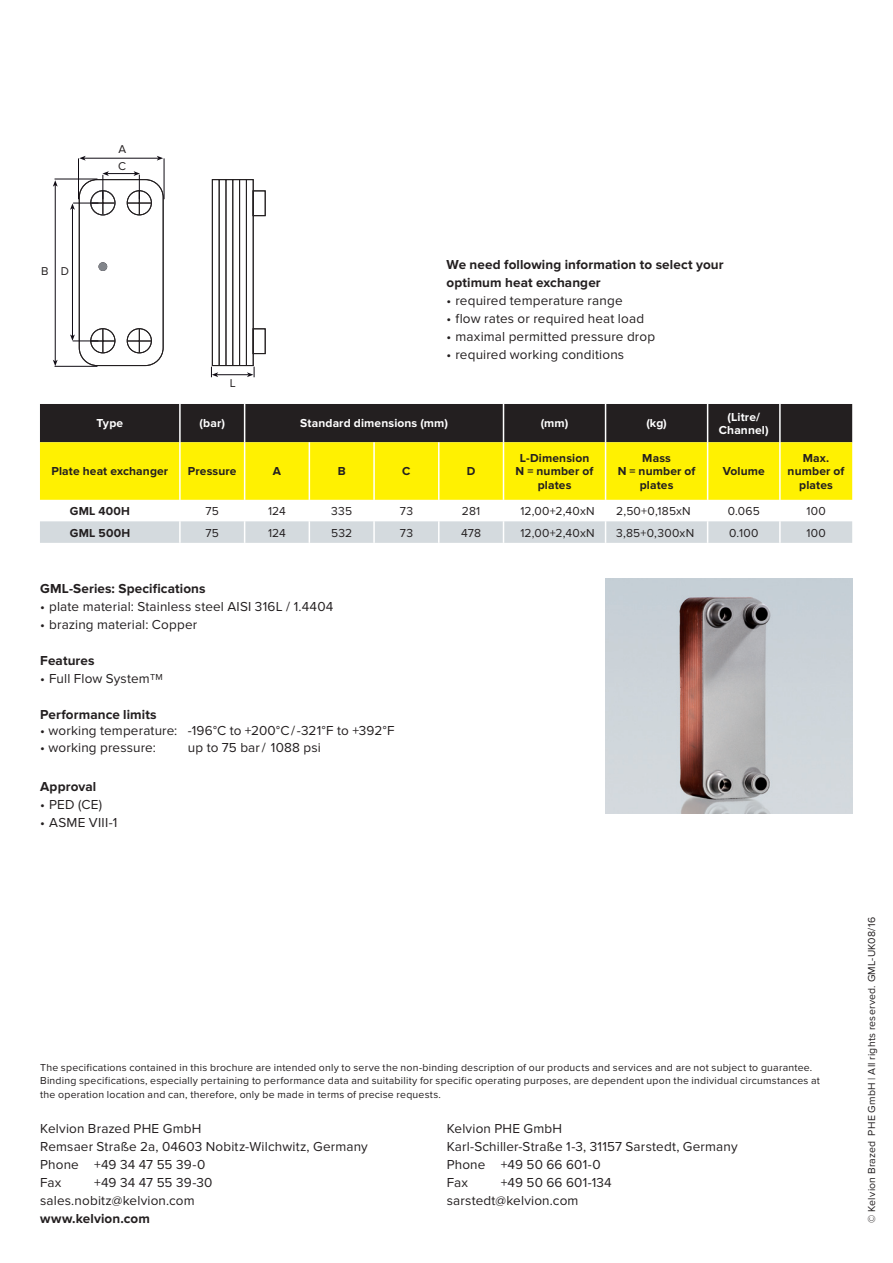
<style>
.page{position:relative;width:893px;height:1263px;background:#fff}
.page>*{position:absolute;margin:0;border:0;box-sizing:border-box;transform-origin:0 0}
.copy-eingerueckt{font:13.5px/18px "Proxima Nova";letter-spacing:.01em;color:#231f20}
.Copy_Bold{font:700 13.5px/18px "Proxima Nova";letter-spacing:.01em;color:#231f20}
.Table_8pt{font:700 12px/13.5px "Proxima Nova";letter-spacing:.01em;color:#231f20;text-align:center}
.Table_8pt-2{font:12px "Proxima Nova";letter-spacing:.02em;color:#231f20}
.Table_8pt-3{font:700 12px/13.5px "Proxima Nova";letter-spacing:.01em;color:#fff;text-align:center}
.t1{font:11.7px/16.8px "Proxima Nova";color:#231f20}
.Footnotes{font:10.5px/13.5px "Proxima Nova";letter-spacing:.02em;color:#231f20}
.Copyright{font:10.5px "Proxima Nova";letter-spacing:.02em;color:#231f20}
</style>
<div class="page">
<img style="left:606px;top:578px;width:246px;height:236px">
<div style="left:40px;top:404px;width:812px;height:38px;background:#231f20"></div>
<div style="left:40px;top:442px;width:812px;height:58px;background:#fff101"></div>
<hr style="left:179px;top:404px;width:2px;height:38px;background:#fff">
<hr style="left:244px;top:404px;width:1px;height:38px;background:#fff">
<hr style="left:503px;top:404px;width:1px;height:38px;background:#fff">
<hr style="left:605px;top:404px;width:1px;height:38px;background:#fff">
<hr style="left:707px;top:404px;width:1px;height:38px;background:#fff">
<hr style="left:779px;top:404px;width:2px;height:38px;background:#fff">
<hr style="left:179px;top:442px;width:2px;height:58px;background:#fff">
<hr style="left:244px;top:442px;width:1px;height:58px;background:#fff">
<hr style="left:309px;top:442px;width:1px;height:58px;background:#fff">
<hr style="left:373px;top:442px;width:2px;height:58px;background:#fff">
<hr style="left:438px;top:442px;width:2px;height:58px;background:#fff">
<hr style="left:503px;top:442px;width:1px;height:58px;background:#fff">
<hr style="left:605px;top:442px;width:1px;height:58px;background:#fff">
<hr style="left:707px;top:442px;width:1px;height:58px;background:#fff">
<hr style="left:779px;top:442px;width:2px;height:58px;background:#fff">
<div style="left:40px;top:521px;width:812px;height:22px;background:#d4dade"></div>
<hr style="left:779px;top:521px;width:2px;height:22px;background:#fff">
<hr style="left:78px;top:158px;width:1px;height:41px;background:#0f0b13">
<hr style="left:164px;top:158px;width:1px;height:41px;background:#0f0b13">
<svg style="left:79px;top:156px;width:7px;height:5px"></svg>
<svg style="left:157px;top:156px;width:6px;height:5px"></svg>
<hr style="left:84px;top:158px;width:74px;height:1px;background:#0f0b13">
<hr style="left:55px;top:179px;width:42px;height:1px;background:#0f0b13">
<hr style="left:55px;top:366px;width:42px;height:1px;background:#0f0b13">
<svg style="left:53px;top:180px;width:5px;height:7px"></svg>
<svg style="left:53px;top:360px;width:5px;height:6px"></svg>
<hr style="left:55px;top:185px;width:1px;height:176px;background:#0f0b13">
<svg style="left:70px;top:171px;width:94px;height:195px"></svg>
<hr style="left:72px;top:208px;width:1px;height:128px;background:#0f0b13">
<svg style="left:211px;top:179px;width:55px;height:198px"></svg>
<hr style="left:217px;top:374px;width:32px;height:1px;background:#0f0b13">
<p class="t1" style="left:118px;top:141px;width:9px">A<br>C</p>
<p class="t1" style="left:41px;top:263px;width:29px">B D</p>
<p class="t1" style="left:230px;top:376px;width:7px">L</p>
<p class="Copy_Bold" style="left:446px;top:256px;width:279px">We need following information to select your optimum heat exchanger</p>
<p class="copy-eingerueckt" style="left:446px;top:292px;width:178px">• required temperature range</p>
<p class="copy-eingerueckt" style="left:446px;top:310px;width:199px">• flow rates or required heat load</p>
<p class="copy-eingerueckt" style="left:446px;top:328px;width:210px">• maximal permitted pressure drop</p>
<p class="copy-eingerueckt" style="left:446px;top:346px;width:179px">• required working conditions</p>
<p class="Table_8pt-3" style="left:97px;top:417px;width:28px">Type</p>
<p class="Table_8pt-3" style="left:200px;top:417px;width:27px">(bar)</p>
<p class="Table_8pt-3" style="left:300px;top:417px;width:149px">Standard dimensions (mm)</p>
<p class="Table_8pt-3" style="left:541px;top:417px;width:29px">(mm)</p>
<p class="Table_8pt-3" style="left:646px;top:417px;width:22px">(kg)</p>
<p class="Table_8pt-3" style="left:719px;top:410px;width:51px">(Litre/<br>Channel)</p>
<p class="Table_8pt" style="left:52px;top:465px;width:118px">Plate heat exchanger</p>
<p class="Table_8pt" style="left:188px;top:465px;width:50px">Pressure</p>
<p class="Table_8pt" style="left:273px;top:465px;width:10px">A</p>
<p class="Table_8pt" style="left:338px;top:465px;width:9px">B</p>
<p class="Table_8pt" style="left:402px;top:465px;width:10px">C</p>
<p class="Table_8pt" style="left:467px;top:465px;width:10px">D</p>
<p class="Table_8pt" style="left:520px;top:452px;width:71px">L-Dimension</p>
<p class="Table_8pt" style="left:516px;top:465px;width:79px">N = number of plates</p>
<p class="Table_8pt" style="left:642px;top:452px;width:30px">Mass</p>
<p class="Table_8pt" style="left:618px;top:465px;width:79px">N = number of plates</p>
<p class="Table_8pt" style="left:723px;top:465px;width:44px">Volume</p>
<p class="Table_8pt" style="left:788px;top:452px;width:58px">Max. number of plates</p>
<p class="Table_8pt" style="left:70px;top:505px;width:62px">GML 400H</p>
<p class="Table_8pt-2" style="left:206px;top:504px;width:15px">75</p>
<p class="Table_8pt-2" style="left:268px;top:504px;width:19px">124</p>
<p class="Table_8pt-2" style="left:331px;top:504px;width:22px">335</p>
<p class="Table_8pt-2" style="left:400px;top:504px;width:15px">73</p>
<p class="Table_8pt-2" style="left:462px;top:504px;width:20px">281</p>
<p class="Table_8pt-2" style="left:520px;top:504px;width:76px">12,00+2,40xN</p>
<p class="Table_8pt-2" style="left:616px;top:504px;width:76px">2,50+0,185xN</p>
<p class="Table_8pt-2" style="left:728px;top:504px;width:34px">0.065</p>
<p class="Table_8pt-2" style="left:806px;top:504px;width:21px">100</p>
<p class="Table_8pt" style="left:70px;top:527px;width:62px">GML 500H</p>
<p class="Table_8pt-2" style="left:206px;top:526px;width:15px">75</p>
<p class="Table_8pt-2" style="left:268px;top:526px;width:19px">124</p>
<p class="Table_8pt-2" style="left:331px;top:526px;width:23px">532</p>
<p class="Table_8pt-2" style="left:400px;top:526px;width:15px">73</p>
<p class="Table_8pt-2" style="left:461px;top:526px;width:21px">478</p>
<p class="Table_8pt-2" style="left:520px;top:526px;width:76px">12,00+2,40xN</p>
<p class="Table_8pt-2" style="left:616px;top:526px;width:79px">3,85+0,300xN</p>
<p class="Table_8pt-2" style="left:729px;top:526px;width:31px">0.100</p>
<p class="Table_8pt-2" style="left:806px;top:526px;width:21px">100</p>
<p class="Copy_Bold" style="left:40px;top:580px;width:167px">GML-Series: Specifications</p>
<p class="copy-eingerueckt" style="left:40px;top:598px;width:295px">• plate material: Stainless steel AISI 316L / 1.4404</p>
<p class="copy-eingerueckt" style="left:40px;top:616px;width:159px">• brazing material: Copper</p>
<p class="Copy_Bold" style="left:40px;top:652px;width:56px">Features</p>
<p class="copy-eingerueckt" style="left:40px;top:670px;width:124px">• Full Flow System<sup>TM</sup></p>
<p class="Copy_Bold" style="left:40px;top:706px;width:118px">Performance limits</p>
<p class="copy-eingerueckt" style="left:40px;top:722px;width:139px">• working temperature:</p>
<p class="copy-eingerueckt" style="left:188px;top:722px;width:208px">-196°C to +200°C / -321°F to +392°F</p>
<p class="copy-eingerueckt" style="left:40px;top:739px;width:117px">• working pressure:</p>
<p class="copy-eingerueckt" style="left:188px;top:739px;width:135px">up to 75 bar / 1088 psi</p>
<p class="Copy_Bold" style="left:40px;top:778px;width:58px">Approval</p>
<p class="copy-eingerueckt" style="left:40px;top:796px;width:64px">• PED (CE)</p>
<p class="copy-eingerueckt" style="left:40px;top:814px;width:79px">• ASME VIII-1</p>
<p class="Footnotes" style="left:40px;top:1061px;width:781px">The specifications contained in this brochure are intended only to serve the non-binding description of our products and services and are not subject to guarantee.<br>Binding specifications, especially pertaining to performance data and suitability for specific operating purposes, are dependent upon the individual circumstances at the operation location and can, therefore, only be made in terms of precise requests.</p>
<p class="copy-eingerueckt" style="left:40px;top:1120px;width:329px">Kelvion Brazed PHE GmbH<br>Remsaer Straße 2a, 04603 Nobitz-Wilchwitz, Germany<br>Phone +49 34 47 55 39-0<br>Fax</p>
<p class="copy-eingerueckt" style="left:40px;top:1174px;width:174px;text-indent:54px">+49 34 47 55 39-30 sales.nobitz@kelvion.com</p>
<p class="Copy_Bold" style="left:40px;top:1210px;width:111px">www.kelvion.com</p>
<p class="copy-eingerueckt" style="left:447px;top:1120px;width:292px">Kelvion PHE GmbH<br>Karl-Schiller-Straße 1-3, 31157 Sarstedt, Germany<br>Phone +49 50 66 601-0<br>Fax</p>
<p class="copy-eingerueckt" style="left:447px;top:1174px;width:167px;text-indent:54px">+49 50 66 601-134 sarstedt@kelvion.com</p>
<p class="Copyright" style="left:865px;top:1223px;width:307px;rotate:-90deg">© Kelvion Brazed PHE GmbH | All rights reserved. GML-UK08/16</p>
</div>
